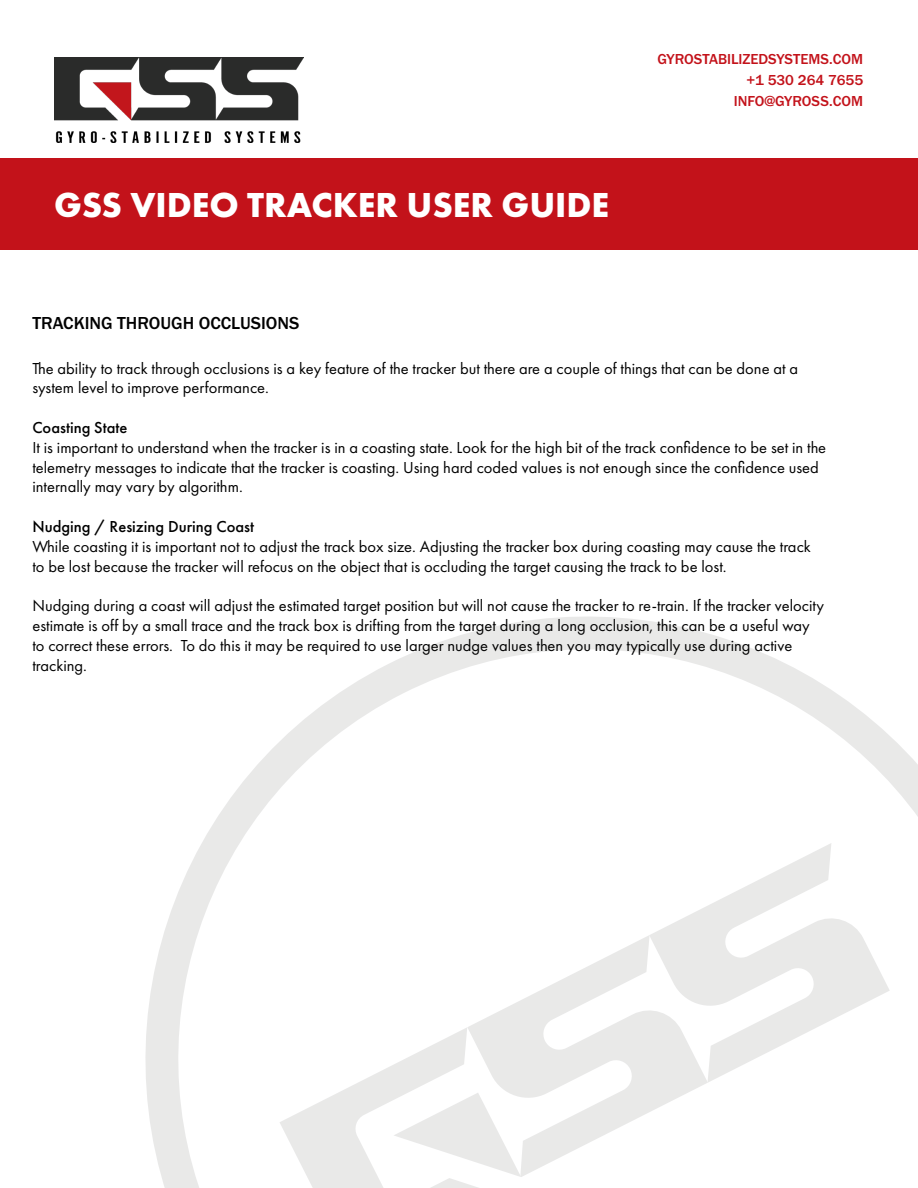
<style>
.page{position:relative;width:918px;height:1188px;background:#fff}
.page>*{position:absolute;margin:0;border:0;box-sizing:border-box;transform-origin:0 0}
.t1{font:700 36px "Futura PT";color:#fff}
.t2{font:500 18px "Franklin Gothic URW";color:#000}
.Bullets{font:16.5px/19.8px "Futura PT";color:#000}
.Bullets-2{font:500 16.5px "Futura PT";color:#000}
.t3{font:500 15px "Franklin Gothic URW";color:#c3121a}
</style>
<div class="page">
<svg style="left:145px;top:616px;width:773px;height:572px"></svg>
<img style="left:54px;top:58px;width:250px;height:84px">
<div style="left:0;top:158px;width:918px;height:91px;background:#c3121a"></div>
<div style="left:595px;top:449px;width:54px;height:57px;border:2px solid #fff;border-radius:50%"></div>
<p class="t1" style="left:54px;top:182px;width:557px">GSS VIDEO TRACKER USER GUIDE</p>
<p class="t3" style="left:657px;top:50px;width:207px">GYROSTABILIZEDSYSTEMS.COM</p>
<p class="t3" style="left:746px;top:71px;width:118px">+1 530 264 7655</p>
<p class="t3" style="left:734px;top:92px;width:131px">INFO@GYROSS.COM</p>
<p class="t2" style="left:32px;top:312px;width:269px">TRACKING THROUGH OCCLUSIONS</p>
<p class="Bullets" style="left:32px;top:358px;width:767px">The ability to track through occlusions is a key feature of the tracker but there are a couple of things that can be done at a system level to improve performance.</p>
<p class="Bullets-2" style="left:32px;top:418px;width:97px">Coasting State</p>
<p class="Bullets" style="left:32px;top:437px;width:795px">It is important to understand when the tracker is in a coasting state. Look for the high bit of the track confidence to be set in the telemetry messages to indicate that the tracker is coasting. Using hard coded values is not enough since the confidence used internally may vary by algorithm.</p>
<p class="Bullets-2" style="left:32px;top:517px;width:223px">Nudging / Resizing During Coast</p>
<p class="Bullets" style="left:32px;top:536px;width:780px">While coasting it is important not to adjust the track box size. Adjusting the tracker box during coasting may cause the track to be lost because the tracker will refocus on the object that is occluding the target causing the track to be lost.</p>
<p class="Bullets" style="left:32px;top:596px;width:793px">Nudging during a coast will adjust the estimated target position but will not cause the tracker to re-train. If the tracker velocity estimate is off by a small trace and the track box is drifting from the target during a long occlusion, this can be a useful way to correct these errors. To do this it may be required to use larger nudge values then you may typically use during active tracking.</p>
</div>
